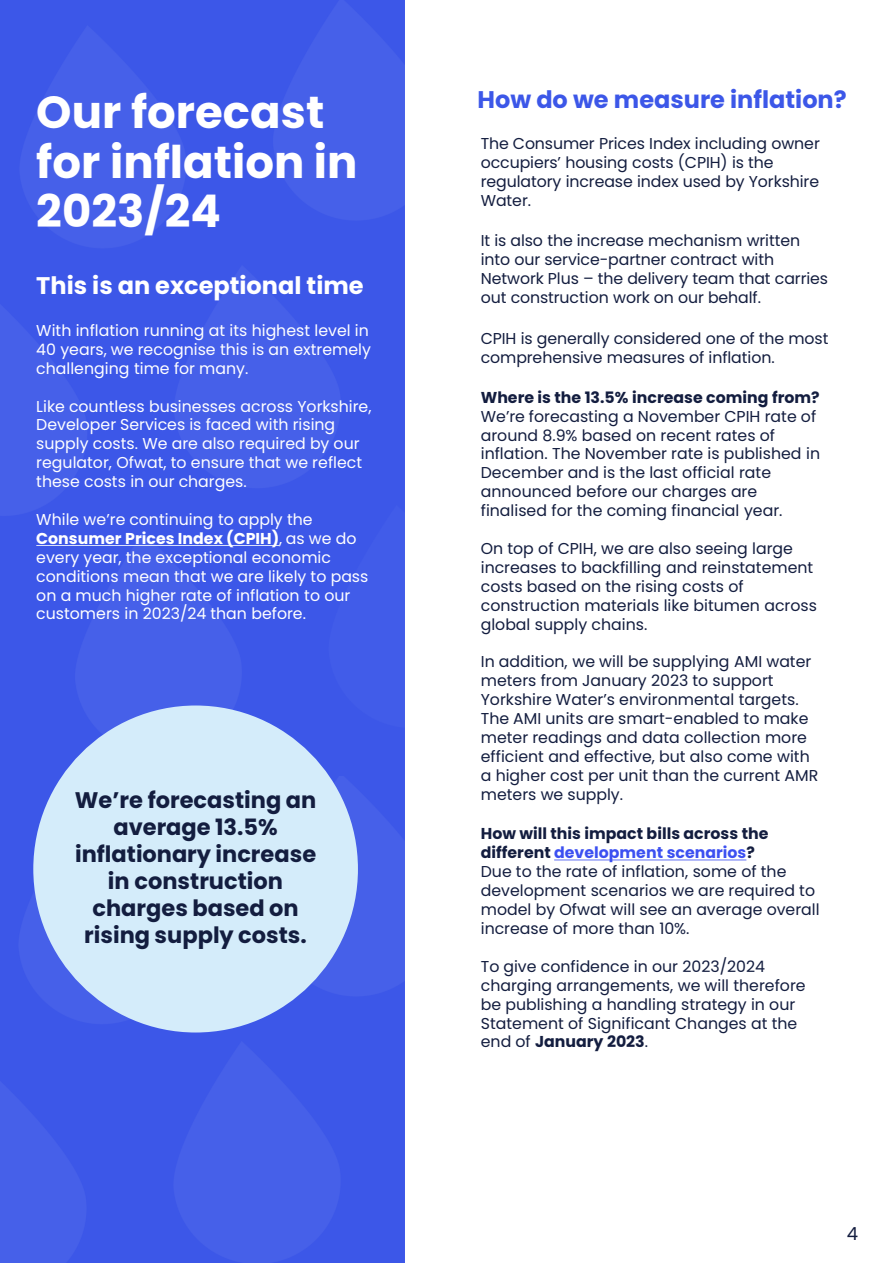
<style>
.page{position:relative;width:893px;height:1263px;background:#fff}
.page>*{position:absolute;margin:0;border:0;box-sizing:border-box;transform-origin:0 0}
.t1{font:700 45px/49.5px "Poppins";color:#fff}
.t2{font:700 24px "Poppins";color:#3c57e8}
.t3{font:700 24px "Poppins";color:#fff}
.t4{font:700 22.5px/27px "Poppins";color:#131d3f;text-align:center}
.t5{font:18px "Poppins";color:#131d3f}
.t6{font:15.75px/18.9px "Poppins";color:#131d3f}
.t7{font:15.75px/18.9px "Poppins";color:#fff}
.t8{font:700 15.75px "Poppins";color:#131d3f}
.s1{font-weight:700}
.s2{font-weight:700;color:#3c50f1}
</style>
<div class="page">
<img style="left:0;top:0;width:404px;height:776px">
<img style="left:0;top:776px;width:404px;height:487px">
<svg style="left:554px;top:860px;width:192px;height:1px"></svg>
<svg style="left:36px;top:545px;width:243px;height:1px"></svg>
<div style="left:35px;top:707px;width:321px;height:324px;background:#d4ecfa;border-radius:50%"></div>
<h1 class="t1" style="left:36px;top:88px;width:323px">Our forecast for inflation in<br>2023/24</h1>
<h2 class="t3" style="left:36px;top:272px;width:329px">This is an exceptional time</h2>
<p class="t7" style="left:36px;top:321px;width:336px">With inflation running at its highest level in<br>40 years, we recognise this is an extremely challenging time for many.</p>
<p class="t7" style="left:36px;top:397px;width:337px">Like countless businesses across Yorkshire, Developer Services is faced with rising supply costs. We are also required by our regulator, Ofwat, to ensure that we reflect these costs in our charges.</p>
<p class="t7" style="left:36px;top:510px;width:333px">While we’re continuing to apply the <span class="s1">Consumer Prices Index (CPIH)</span>, as we do every year, the exceptional economic conditions mean that we are likely to pass on a much higher rate of inflation to our customers in 2023/24 than before.</p>
<h3 class="t4" style="left:75px;top:787px;width:243px">We’re forecasting an average 13.5% inflationary increase in construction charges based on rising supply costs.</h3>
<h2 class="t2" style="left:477px;top:85px;width:371px">How do we measure inflation?</h2>
<p class="t6" style="left:481px;top:134px;width:340px">The Consumer Prices Index including owner occupiers’ housing costs (CPIH) is the regulatory increase index used by Yorkshire Water.</p>
<p class="t6" style="left:481px;top:232px;width:349px">It is also the increase mechanism written into our service-partner contract with Network Plus – the delivery team that carries out construction work on our behalf.</p>
<p class="t6" style="left:481px;top:329px;width:349px">CPIH is generally considered one of the most comprehensive measures of inflation.</p>
<p class="t8" style="left:481px;top:388px;width:340px">Where is the 13.5% increase coming from?</p>
<p class="t6" style="left:481px;top:407px;width:341px">We’re forecasting a November CPIH rate of around 8.9% based on recent rates of inflation. The November rate is published in December and is the last official rate announced before our charges are finalised for the coming financial year.</p>
<p class="t6" style="left:481px;top:539px;width:338px">On top of CPIH, we are also seeing large increases to backfilling and reinstatement costs based on the rising costs of construction materials like bitumen across global supply chains.</p>
<p class="t6" style="left:481px;top:652px;width:339px">In addition, we will be supplying AMI water meters from January 2023 to support Yorkshire Water’s environmental targets.<br>The AMI units are smart-enabled to make meter readings and data collection more efficient and effective, but also come with a higher cost per unit than the current AMR meters we supply.</p>
<p class="t6" style="left:481px;top:825px;width:340px"><span class="s1">How will this impact bills across the different</span> <span class="s2">development scenarios</span><span class="s1">?<br></span>Due to the rate of inflation, some of the development scenarios we are required to model by Ofwat will see an average overall increase of more than 10%.</p>
<p class="t6" style="left:481px;top:957px;width:326px">To give confidence in our 2023/2024 charging arrangements, we will therefore be publishing a handling strategy in our Statement of Significant Changes at the end of <span class="s1">January 2023</span>.</p>
<p class="t5" style="left:846px;top:1224px;width:13px">4</p>
</div>
